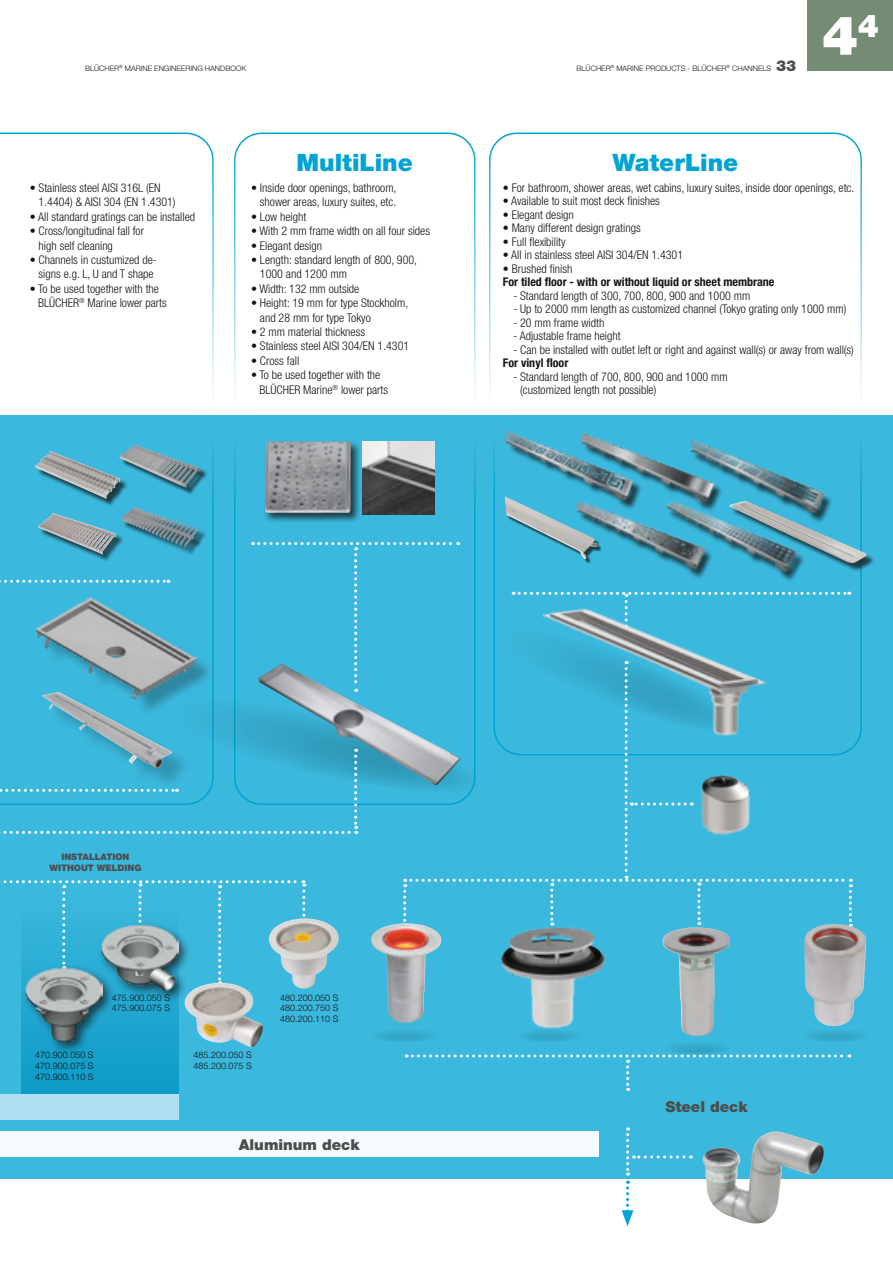
<style>
.page{position:relative;width:893px;height:1263px;background:#fff}
.page>*{position:absolute;margin:0;border:0;box-sizing:border-box;transform-origin:0 0}
.t1{font:900 54px "Helvetica Neue LT Std";color:#fff}
.t2{font:900 24px "Helvetica Neue LT Std";color:#00a3d3}
.t3{font:900 15px "Helvetica Neue LT Std";color:#4d4d4c}
.t4{font:300 condensed 12px/14.4px "Helvetica Neue LT Std";color:#131413}
.t5{font:700 condensed 12px "Helvetica Neue LT Std";color:#131413}
.t6{font:300 9px/10.8px "Helvetica Neue LT Std";color:#131413;text-align:justify}
.t7{font:900 9px/10.8px "Helvetica Neue LT Std";color:#4d4d4c;text-align:center}
.t8{font:300 7.5px "Helvetica Neue LT Std";color:#131413}
</style>
<div class="page">
<div style="left:0;top:415px;width:893px;height:763px;background:#3bb8dd"></div>
<div style="left:0;top:1094px;width:179px;height:25px;background:#aee1f1"></div>
<div style="left:234px;top:133px;width:241px;height:290px;border:2px solid #00a3d3;border-radius:27px"></div>
<div style="left:21px;top:900px;width:158px;height:194px;background:#149fcb"></div>
<div style="left:0;top:1131px;width:598px;height:26px;background:#f6fbfd"></div>
<div style="left:37px;top:452px;width:91px;height:55px;background:#131413;opacity:.75"></div>
<img style="left:35px;top:451px;width:85px;height:48px">
<div style="left:121px;top:446px;width:87px;height:49px;background:#131413;opacity:.75"></div>
<img style="left:119px;top:444px;width:81px;height:44px">
<div style="left:39px;top:514px;width:85px;height:48px;background:#131413;opacity:.75"></div>
<img style="left:38px;top:513px;width:78px;height:29px">
<div style="left:123px;top:508px;width:83px;height:48px;background:#131413;opacity:.75"></div>
<img style="left:121px;top:507px;width:35px;height:27px">
<img style="left:362px;top:442px;width:73px;height:72px">
<div style="left:263px;top:440px;width:98px;height:83px;background:#131413;opacity:.75"></div>
<img style="left:264px;top:442px;width:87px;height:72px">
<img style="left:507px;top:432px;width:75px;height:52px">
<img style="left:582px;top:433px;width:109px;height:63px">
<img style="left:691px;top:439px;width:141px;height:62px">
<img style="left:601px;top:496px;width:59px;height:46px">
<img style="left:660px;top:496px;width:143px;height:46px">
<div style="left:506px;top:497px;width:95px;height:66px;background:#131413;opacity:.75"></div>
<img style="left:505px;top:496px;width:92px;height:46px">
<div style="left:731px;top:502px;width:144px;height:69px;background:#131413;opacity:.75"></div>
<img style="left:729px;top:501px;width:139px;height:63px">
<img style="left:387px;top:984px;width:38px;height:39px">
<img style="left:805px;top:924px;width:61px;height:102px">
<svg style="left:622px;top:1181px;width:11px;height:45px"></svg>
<svg style="left:626px;top:1127px;width:58px;height:48px"></svg>
<img style="left:703px;top:1131px;width:121px;height:92px">
<svg style="left:0;top:542px;width:852px;height:442px"></svg>
<div style="left:22px;top:963px;width:93px;height:91px;background:#131413;opacity:.75"></div>
<img style="left:26px;top:967px;width:76px;height:74px">
<div style="left:97px;top:920px;width:94px;height:83px;background:#131413;opacity:.75"></div>
<img style="left:101px;top:924px;width:78px;height:67px">
<img style="left:184px;top:983px;width:79px;height:64px">
<img style="left:269px;top:918px;width:70px;height:70px">
<div style="left:371px;top:1027px;width:67px;height:15px;background:#37afd1;border-radius:50%"></div>
<div style="left:516px;top:1027px;width:67px;height:15px;background:#37accf;border-radius:50%"></div>
<div style="left:664px;top:1040px;width:67px;height:15px;background:#37afd1;border-radius:50%"></div>
<div style="left:802px;top:1027px;width:67px;height:15px;background:#37afd1;border-radius:50%"></div>
<img style="left:662px;top:927px;width:68px;height:109px">
<div style="left:489px;top:133px;width:373px;height:290px;border:2px solid #00a3d3;border-radius:27px"></div>
<svg style="left:0;top:133px;width:214px;height:262px"></svg>
<div style="left:45px;top:695px;width:148px;height:94px;background:#131413;opacity:.23"></div>
<img style="left:42px;top:717px;width:131px;height:51px">
<div style="left:808px;top:0;width:85px;height:71px;background:#758c74"></div>
<img style="left:497px;top:922px;width:111px;height:109px">
<svg style="left:406px;top:1054px;width:444px;height:37px"></svg>
<div style="left:39px;top:600px;width:175px;height:117px;background:#131413;opacity:.3"></div>
<img style="left:33px;top:593px;width:164px;height:109px">
<p class="t8" style="left:85px;top:64px;width:163px">BLÜCHER<sup>®</sup> MARINE ENGINEERING HANDBOOK</p>
<p class="t3" style="left:776px;top:56px;width:22px">33</p>
<p class="t8" style="left:577px;top:64px;width:196px">BLÜCHER<sup>®</sup> MARINE PRODUCTS - BLÜCHER<sup>®</sup> CHANNELS</p>
<p class="t1" style="left:822px;top:3px;width:59px">4<sup>4</sup></p>
<p class="t2" style="left:297px;top:148px;width:118px">MultiLine</p>
<p class="t2" style="left:613px;top:148px;width:127px">WaterLine</p>
<p class="t4" style="left:39px;top:180px;width:138px;text-indent:-9px">• Stainless steel AISI 316L (EN<br>1.4404) &amp; AISI 304 (EN 1.4301)</p>
<p class="t4" style="left:30px;top:209px;width:167px">• All standard gratings can be installed</p>
<p class="t4" style="left:39px;top:224px;width:107px;text-indent:-9px">• Cross/longitudinal fall for high self cleaning</p>
<p class="t4" style="left:30px;top:252px;width:129px;text-align:center">• Channels in custumized de&shy;signs e.g. L, U and T shape</p>
<p class="t4" style="left:38px;top:281px;width:130px;text-indent:-8px">• To be used together with the<br>BLÜCHER<sup>®</sup> Marine lower parts</p>
<p class="t4" style="left:251px;top:180px;width:147px;text-align:right">• Inside door openings, bathroom, shower areas, luxury suites, etc.</p>
<p class="t4" style="left:251px;top:209px;width:57px">• Low height</p>
<p class="t4" style="left:251px;top:224px;width:180px">• With 2 mm frame width on all four sides</p>
<p class="t4" style="left:251px;top:238px;width:73px">• Elegant design</p>
<p class="t4" style="left:260px;top:252px;width:159px;text-indent:-9px">• Length: standard length of 800, 900,<br>1000 and 1200 mm</p>
<p class="t4" style="left:251px;top:281px;width:110px">• Width: 132 mm outside</p>
<p class="t4" style="left:260px;top:296px;width:150px;text-indent:-9px">• Height: 19 mm for type Stockholm, and 28 mm for type Tokyo</p>
<p class="t4" style="left:251px;top:324px;width:115px">• 2 mm material thickness</p>
<p class="t4" style="left:251px;top:339px;width:160px">• Stainless steel AISI 304/EN 1.4301</p>
<p class="t4" style="left:251px;top:353px;width:50px">• Cross fall</p>
<p class="t4" style="left:260px;top:368px;width:130px;text-indent:-8px">• To be used together with the<br>BLÜCHER Marine<sup>®</sup> lower parts</p>
<p class="t4" style="left:503px;top:180px;width:353px">• For bathroom, shower areas, wet cabins, luxury suites, inside door openings, etc.</p>
<p class="t4" style="left:503px;top:194px;width:158px">• Available to suit most deck finishes</p>
<p class="t4" style="left:503px;top:207px;width:73px">• Elegant design</p>
<p class="t4" style="left:503px;top:221px;width:139px">• Many different design gratings</p>
<p class="t4" style="left:503px;top:234px;width:64px">• Full flexibility</p>
<p class="t4" style="left:503px;top:248px;width:182px">• All in stainless steel AISI 304/EN 1.4301</p>
<p class="t4" style="left:503px;top:261px;width:71px">• Brushed finish</p>
<p class="t5" style="left:503px;top:275px;width:273px">For tiled floor - with or without liquid or sheet membrane</p>
<p class="t4" style="left:513px;top:288px;width:238px">- Standard length of 300, 700, 800, 900 and 1000 mm</p>
<p class="t4" style="left:513px;top:302px;width:334px">- Up to 2000 mm length as customized channel (Tokyo grating only 1000 mm)</p>
<p class="t4" style="left:513px;top:315px;width:93px">- 20 mm frame width</p>
<p class="t4" style="left:513px;top:329px;width:109px">- Adjustable frame height</p>
<p class="t4" style="left:513px;top:342px;width:342px">- Can be installed with outlet left or right and against wall(s) or away from wall(s)</p>
<p class="t5" style="left:503px;top:356px;width:67px">For vinyl floor</p>
<p class="t4" style="left:520px;top:370px;width:209px;line-height:13.5px;text-indent:-7px">- Standard length of 700, 800, 900 and 1000 mm (customized length not possible)</p>
<p class="t7" style="left:49px;top:852px;width:94px">INSTALLATION<br>WITHOUT WELDING</p>
<p class="t6" style="left:35px;top:1049px;width:60px">470.900.050 S 470.900.075 S 470.900.110 S</p>
<p class="t6" style="left:112px;top:992px;width:60px">475.900.050 S</p>
<p class="t6" style="left:112px;top:1003px;width:60px">475.900.075 S</p>
<p class="t6" style="left:194px;top:1049px;width:60px">485.200.050 S</p>
<p class="t6" style="left:194px;top:1060px;width:60px">485.200.075 S</p>
<p class="t6" style="left:280px;top:992px;width:60px">480.200.050 S</p>
<p class="t6" style="left:280px;top:1003px;width:60px">480.200.750 S</p>
<p class="t6" style="left:280px;top:1013px;width:60px">480.200.110 S</p>
<p class="t3" style="left:239px;top:1135px;width:122px">Aluminum deck</p>
<p class="t3" style="left:665px;top:1098px;width:84px">Steel deck</p>
</div>
